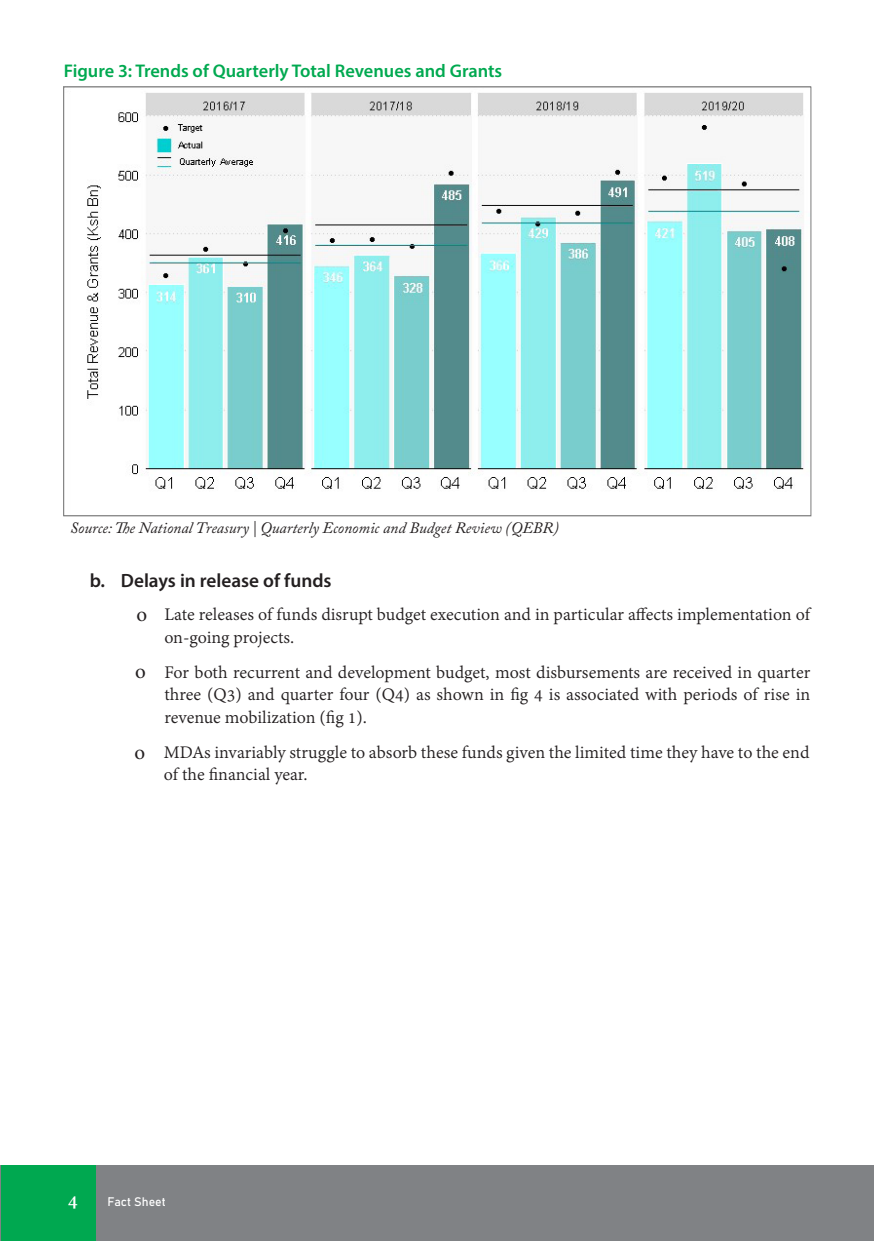
<style>
.page{position:relative;width:874px;height:1241px;background:#fff}
.page>*{position:absolute;margin:0;border:0;box-sizing:border-box;transform-origin:0 0}
.t1{font:21px "Minion Pro";color:#231f20}
.t2{font:700 21px "Adobe Gurmukhi";color:#fff}
.t3{font:19.25px/22.8px "Adobe Gurmukhi";color:#231f20}
.t4{font:600 19.25px "Myriad Pro";color:#231f20}
.t5{font:600 18.38px "Myriad Pro";color:#00a950}
.t6{font:italic 15.75px "Adobe Caslon Pro";color:#231f20}
.t7{font:12.25px "Bahnschrift";color:#fff}
</style>
<div class="page">
<div style="left:0;top:1165px;width:873px;height:75px;background:#808285"></div>
<div style="left:1px;top:1165px;width:94px;height:75px;background:#00a850"></div>
<img style="left:87px;top:93px;width:717px;height:396px">
<p class="t5" style="left:64px;top:59px;width:440px">Figure 3: Trends of Quarterly Total Revenues and Grants</p>
<p class="t6" style="left:70px;top:518px;width:490px">Source: The National Treasury | Quarterly Economic and Budget Review (QEBR)</p>
<p class="t4" style="left:90px;top:568px;width:243px">b. Delays in release of funds</p>
<p class="t1" style="left:136px;top:600px;width:12px">o</p>
<p class="t3" style="left:164px;top:603px;width:647px">Late releases of funds disrupt budget execution and in particular affects implementation of on-going projects.</p>
<p class="t1" style="left:135px;top:657px;width:12px">o</p>
<p class="t3" style="left:164px;top:661px;width:647px;text-align:justify">For both recurrent and development budget, most disbursements are received in quarter three (Q3) and quarter four (Q4) as shown in fig 4 is associated with periods of rise in revenue mobilization (fig 1).</p>
<p class="t1" style="left:134px;top:737px;width:12px">o</p>
<p class="t3" style="left:164px;top:741px;width:647px">MDAs invariably struggle to absorb these funds given the limited time they have to the end of the financial year.</p>
<p class="t2" style="left:68px;top:1188px;width:11px">4</p>
<p class="t7" style="left:107px;top:1193px;width:60px">Fact Sheet</p>
</div>
